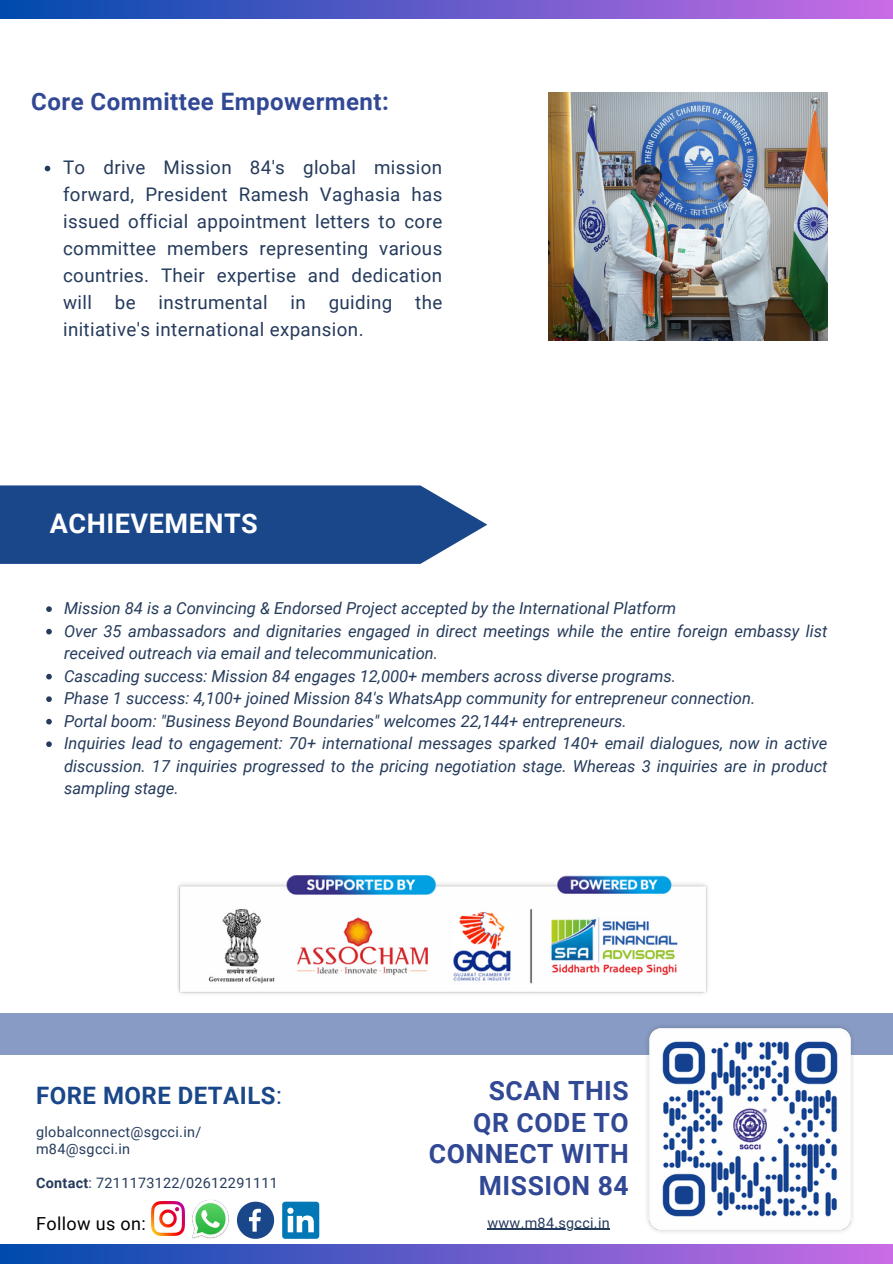
<style>
.page{position:relative;width:893px;height:1264px;background:#fff}
.page>*{position:absolute;margin:0;border:0;box-sizing:border-box;transform-origin:0 0}
.t1{font:700 27px "Roboto";letter-spacing:.02em;color:#fff}
.t2{font:700 26.4px/31.8px "Roboto";letter-spacing:.02em;color:#314895;text-align:right}
.t3{font:700 24px "Roboto";letter-spacing:.02em;color:#314895}
.t4{font:700 24px "Roboto";letter-spacing:.02em;color:#1a4789}
.t5{font:18.75px/27px "Roboto";letter-spacing:.02em;color:#253b5c;text-align:justify}
.t6{font:18px "Roboto";letter-spacing:.02em;color:#000}
.t7{font:italic 16.5px/22.5px "Roboto";color:#253b5c}
.t8{font:14.4px/17.4px "Roboto";letter-spacing:.02em;color:#253b5c}
.s1{font-weight:400}
.s2{font-weight:700}
</style>
<div class="page">
<img style="left:548px;top:92px;width:279px;height:248px">
<div style="left:0;top:1013px;width:892px;height:41px;background:#889bc4"></div>
<div style="left:0;top:0;width:892px;height:19px;background:linear-gradient(to right,#004aad,#c96ce5)"></div>
<img style="left:639px;top:1026px;width:221px;height:206px">
<img style="left:151px;top:1201px;width:34px;height:34px">
<div style="left:0;top:1244px;width:892px;height:19px;background:linear-gradient(to right,#004aad,#c96ce5)"></div>
<img style="left:192px;top:1200px;width:37px;height:39px">
<svg style="left:237px;top:1201px;width:37px;height:37px"></svg>
<svg style="left:282px;top:1201px;width:37px;height:37px"></svg>
<svg style="left:0;top:485px;width:487px;height:79px;background:#2b5491"></svg>
<img style="left:177px;top:875px;width:531px;height:119px">
<svg style="left:46px;top:606px;width:6px;height:6px"></svg>
<svg style="left:46px;top:629px;width:6px;height:5px"></svg>
<svg style="left:46px;top:674px;width:6px;height:5px"></svg>
<svg style="left:46px;top:696px;width:6px;height:6px"></svg>
<svg style="left:46px;top:719px;width:6px;height:5px"></svg>
<svg style="left:46px;top:741px;width:6px;height:6px"></svg>
<hr style="left:487px;top:1228px;width:123px;height:1px;background:#253b5c">
<svg style="left:45px;top:166px;width:5px;height:5px"></svg>
<p class="t3" style="left:31px;top:88px;width:359px">Core Committee Empowerment:</p>
<p class="t5" style="left:63px;top:154px;width:380px">To drive Mission 84's global mission forward, President Ramesh Vaghasia has issued official appointment letters to core committee members representing various countries. Their expertise and dedication will be instrumental in guiding the initiative's international expansion.</p>
<p class="t1" style="left:50px;top:508px;width:209px">ACHIEVEMENTS</p>
<p class="t7" style="left:64px;top:597px;width:613px">Mission 84 is a Convincing &amp; Endorsed Project accepted by the International Platform</p>
<p class="t7" style="left:64px;top:620px;width:764px">Over 35 ambassadors and dignitaries engaged in direct meetings while the entire foreign embassy list received outreach via email and telecommunication.</p>
<p class="t7" style="left:64px;top:665px;width:613px">Cascading success: Mission 84 engages 12,000+ members across diverse programs.</p>
<p class="t7" style="left:64px;top:687px;width:692px">Phase 1 success: 4,100+ joined Mission 84's WhatsApp community for entrepreneur connection.</p>
<h1 class="t7" style="left:64px;top:710px;width:564px">Portal boom: "Business Beyond Boundaries" welcomes 22,144+ entrepreneurs.</h1>
<h2 class="t7" style="left:64px;top:732px;width:764px;text-align:justify">Inquiries lead to engagement: 70+ international messages sparked 140+ email dialogues, now in active discussion. 17 inquiries progressed to the pricing negotiation stage. Whereas 3 inquiries are in product sampling stage.</h2>
<p class="t4" style="left:36px;top:1081px;width:247px">FORE MORE DETAILS<span class="s1">:</span></p>
<p class="t8" style="left:36px;top:1123px;width:167px">globalconnect@sgcci.in/ m84@sgcci.in</p>
<p class="t8" style="left:36px;top:1174px;width:243px"><span class="s2">Contact</span>: 7211173122/02612291111</p>
<p class="t6" style="left:36px;top:1213px;width:111px">Follow us on:</p>
<p class="t2" style="left:429px;top:1074px;width:201px">SCAN THIS<br>QR CODE TO<br>CONNECT WITH<br>MISSION 84</p>
<p class="t8" style="left:487px;top:1213px;width:124px">www.m84.sgcci.in</p>
</div>
